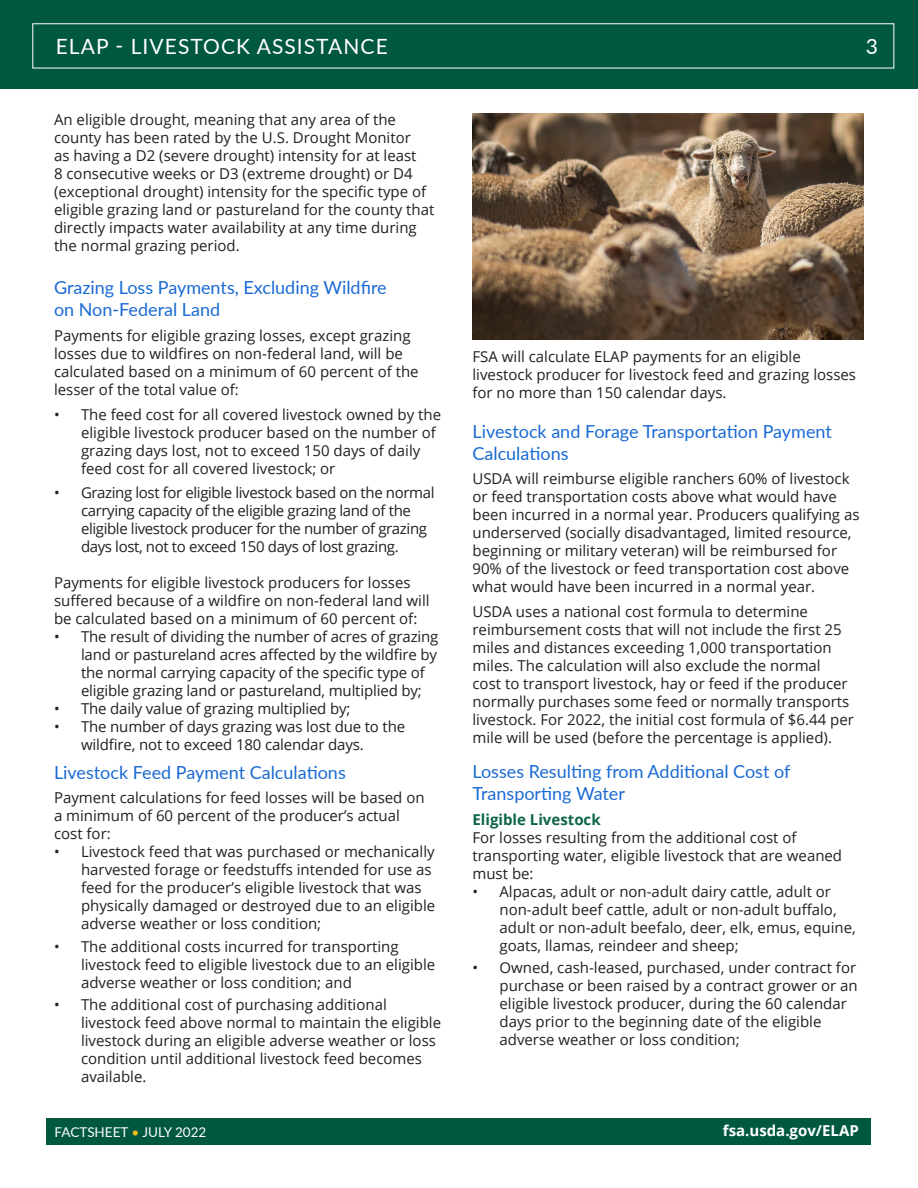
<style>
.page{position:relative;width:918px;height:1188px;background:#fff}
.page>*{position:absolute;margin:0;border:0;box-sizing:border-box;transform-origin:0 0}
.Subheader_1{font:21px "Lato";letter-spacing:.05em;color:#fff}
.Subheader_1-2{font:18px/21.6px "Lato";color:#1a6ad3}
.Body_Style{font:15px/18px "Open Sans";color:#231f20}
.Body_Style-2{font:15px/18px "Open Sans";letter-spacing:-.025em;color:#231f20}
.Sub_Subheader{font:700 15px "Open Sans";color:#0f6546}
.Body_Style-3{font:700 15px "Open Sans";color:#fff}
.t1{font:13.5px "Lato";color:#fff}
.s1{color:#f6be16}
</style>
<div class="page">
<div style="left:0;top:0;width:918px;height:89px;background:#005840"></div>
<div style="left:47px;top:1118px;width:824px;height:27px;background:#005840"></div>
<img style="left:472px;top:114px;width:392px;height:225px">
<p class="Subheader_1" style="left:56px;top:31px;width:334px">ELAP - LIVESTOCK ASSISTANCE</p>
<p class="Subheader_1" style="left:866px;top:31px;width:14px">3</p>
<p class="Body_Style" style="left:54px;top:110px;width:382px">An eligible drought, meaning that any area of the county has been rated by the U.S. Drought Monitor<br>as having a D2 (severe drought) intensity for at least<br>8 consecutive weeks or D3 (extreme drought) or D4 (exceptional drought) intensity for the specific type of eligible grazing land or pastureland for the county that directly impacts water availability at any time during the normal grazing period.</p>
<p class="Subheader_1-2" style="left:54px;top:276px;width:334px">Grazing Loss Payments, Excluding Wildfire on Non-Federal Land</p>
<p class="Body_Style" style="left:54px;top:326px;width:366px">Payments for eligible grazing losses, except grazing losses due to wildfires on non-federal land, will be calculated based on a minimum of 60 percent of the lesser of the total value of:</p>
<p class="Body_Style" style="left:81px;top:405px;width:362px;text-indent:-27px">• The feed cost for all covered livestock owned by the eligible livestock producer based on the number of grazing days lost, not to exceed 150 days of daily feed cost for all covered livestock; or</p>
<p class="Body_Style-2" style="left:81px;top:484px;width:355px;text-indent:-27px">• Grazing lost for eligible livestock based on the normal carrying capacity of the eligible grazing land of the eligible livestock producer for the number of grazing days lost, not to exceed 150 days of lost grazing.</p>
<p class="Body_Style" style="left:54px;top:574px;width:377px">Payments for eligible livestock producers for losses suffered because of a wildfire on non-federal land will be calculated based on a minimum of 60 percent of:</p>
<p class="Body_Style" style="left:81px;top:628px;width:359px;text-indent:-27px">• The result of dividing the number of acres of grazing land or pastureland acres affected by the wildfire by the normal carrying capacity of the specific type of eligible grazing land or pastureland, multiplied by;</p>
<p class="Body_Style" style="left:54px;top:700px;width:298px">• The daily value of grazing multiplied by;</p>
<p class="Body_Style" style="left:81px;top:718px;width:326px;text-indent:-27px">• The number of days grazing was lost due to the wildfire, not to exceed 180 calendar days.</p>
<p class="Subheader_1-2" style="left:54px;top:761px;width:293px">Livestock Feed Payment Calculations</p>
<p class="Body_Style" style="left:54px;top:789px;width:372px">Payment calculations for feed losses will be based on a minimum of 60 percent of the producer’s actual cost for:</p>
<p class="Body_Style" style="left:81px;top:843px;width:356px;text-indent:-27px">• Livestock feed that was purchased or mechanically harvested forage or feedstuffs intended for use as feed for the producer’s eligible livestock that was physically damaged or destroyed due to an eligible adverse weather or loss condition;</p>
<p class="Body_Style" style="left:81px;top:937px;width:356px;text-indent:-27px">• The additional costs incurred for transporting livestock feed to eligible livestock due to an eligible adverse weather or loss condition; and</p>
<p class="Body_Style" style="left:81px;top:995px;width:362px;text-indent:-27px">• The additional cost of purchasing additional livestock feed above normal to maintain the eligible livestock during an eligible adverse weather or loss condition until additional livestock feed becomes available.</p>
<p class="Body_Style" style="left:472px;top:348px;width:385px">FSA will calculate ELAP payments for an eligible livestock producer for livestock feed and grazing losses for no more than 150 calendar days.</p>
<p class="Subheader_1-2" style="left:472px;top:420px;width:361px">Livestock and Forage Transportation Payment<br>Calculations</p>
<p class="Body_Style" style="left:472px;top:470px;width:389px">USDA will reimburse eligible ranchers 60% of livestock or feed transportation costs above what would have been incurred in a normal year. Producers qualifying as underserved (socially disadvantaged, limited resource, beginning or military veteran) will be reimbursed for 90% of the livestock or feed transportation cost above what would have been incurred in a normal year.</p>
<p class="Body_Style" style="left:472px;top:602px;width:383px">USDA uses a national cost formula to determine reimbursement costs that will not include the first 25 miles and distances exceeding 1,000 transportation miles. The calculation will also exclude the normal<br>cost to transport livestock, hay or feed if the producer normally purchases some feed or normally transports livestock. For 2022, the initial cost formula of $6.44 per mile will be used (before the percentage is applied).</p>
<p class="Subheader_1-2" style="left:472px;top:760px;width:319px">Losses Resulting from Additional Cost of<br>Transporting Water</p>
<p class="Sub_Subheader" style="left:472px;top:809px;width:130px">Eligible Livestock</p>
<p class="Body_Style" style="left:472px;top:828px;width:371px">For losses resulting from the additional cost of transporting water, eligible livestock that are weaned must be:</p>
<p class="Body_Style" style="left:500px;top:882px;width:358px;text-indent:-27px">• Alpacas, adult or non-adult dairy cattle, adult or non-adult beef cattle, adult or non-adult buffalo, adult or non-adult beefalo, deer, elk, emus, equine, goats, llamas, reindeer and sheep;</p>
<p class="Body_Style" style="left:500px;top:958px;width:360px;text-indent:-27px">• Owned, cash-leased, purchased, under contract for purchase or been raised by a contract grower or an eligible livestock producer, during the 60 calendar days prior to the beginning date of the eligible adverse weather or loss condition;</p>
<p class="t1" style="left:55px;top:1122px;width:153px">FACTSHEET <span class="s1">•</span> JULY 2022</p>
<p class="Body_Style-3" style="left:723px;top:1120px;width:137px">fsa.usda.gov/ELAP</p>
</div>
